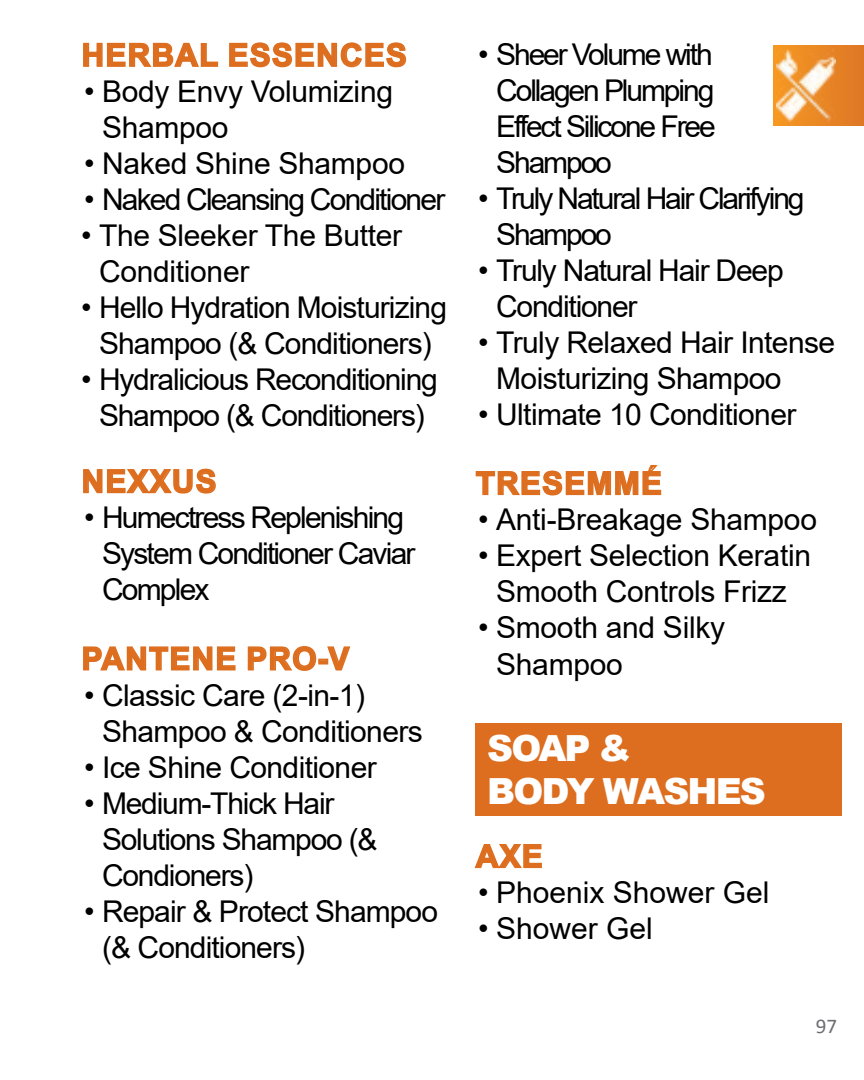
<style>
.page{position:relative;width:864px;height:1080px;background:#fff}
.page>*{position:absolute;margin:0;border:0;box-sizing:border-box;transform-origin:0 0}
.t1{font:900 36px/43.2px "Arial";letter-spacing:-.05em;color:#fff}
.t2{font:700 31.5px "Arial";letter-spacing:.035em;color:#dd6e1f}
.t3{font:30px/36px "Arial";letter-spacing:-.03em;color:#000}
.t4{font:30px/36px "Arial";letter-spacing:-.01em;color:#000}
.t5{font:30px/36px "Arial";letter-spacing:-.06em;color:#000}
.t6{font:30px/36px "Arial";letter-spacing:-.07em;color:#000}
.t7{font:30px "Arial";color:#000}
.t8{font:21px "Calibri";color:#6d6e71}
</style>
<div class="page">
<div style="left:773px;top:45px;width:91px;height:81px;background:linear-gradient(to right,#f79922,#de7727)"></div>
<img style="left:776px;top:50px;width:60px;height:72px">
<svg style="left:83px;top:42px;width:136px;height:25px"></svg>
<svg style="left:229px;top:42px;width:178px;height:26px"></svg>
<svg style="left:83px;top:468px;width:133px;height:26px"></svg>
<svg style="left:83px;top:646px;width:153px;height:25px"></svg>
<svg style="left:247px;top:646px;width:70px;height:25px"></svg>
<div style="left:318px;top:659px;width:10px;height:5px;border:2px solid #dd6e1f"></div>
<svg style="left:326px;top:646px;width:25px;height:25px"></svg>
<svg style="left:475px;top:465px;width:187px;height:31px"></svg>
<div style="left:475px;top:723px;width:366px;height:93px;background:#dd6e1f"></div>
<svg style="left:474px;top:844px;width:68px;height:25px"></svg>
<p class="t2" style="left:82px;top:33px;width:70px">HERBA</p>
<p class="t2" style="left:199px;top:33px;width:51px">L ESS</p>
<p class="t2" style="left:294px;top:33px;width:111px">ENCES</p>
<p class="t4" style="left:102px;top:73px;width:293px;text-indent:-18px">• Body Envy Volumizing<br>Shampoo</p>
<p class="t4" style="left:84px;top:145px;width:323px">• Naked Shine Shampoo</p>
<p class="t5" style="left:84px;top:181px;width:363px">• Naked Cleansing Conditioner</p>
<p class="t4" style="left:99px;top:217px;width:305px;text-indent:-18px">• The Sleeker The Butter<br>Conditioner</p>
<p class="t3" style="left:81px;top:289px;width:368px;text-align:center">• Hello Hydration Moisturizing<br>Shampoo (&amp; Conditioners)</p>
<p class="t3" style="left:81px;top:361px;width:358px;text-align:center">• Hydralicious Reconditioning<br>Shampoo (&amp; Conditioners)</p>
<p class="t2" style="left:82px;top:459px;width:133px">NEXXUS</p>
<p class="t5" style="left:102px;top:500px;width:315px;text-indent:-18px">• Humectress Replenishing<br>System Conditioner Caviar<br>Complex</p>
<p class="t2" style="left:82px;top:636px;width:43px">PANT</p>
<p class="t2" style="left:169px;top:636px;width:181px">ENE PRO-V</p>
<p class="t3" style="left:102px;top:677px;width:322px;text-indent:-18px">• Classic Care (2-in-1)<br>Shampoo &amp; Conditioners</p>
<p class="t3" style="left:84px;top:749px;width:294px">• Ice Shine Conditioner</p>
<p class="t3" style="left:102px;top:785px;width:277px;text-indent:-18px">• Medium-Thick Hair<br>Solutions Shampoo (&amp;<br>Condioners)</p>
<p class="t3" style="left:102px;top:893px;width:338px;text-indent:-18px">• Repair &amp; Protect Shampoo (&amp; Conditioners)</p>
<p class="t3" style="left:496px;top:36px;width:221px;text-align:justify;text-indent:-18px">• Sheer Volume with Collagen Plumping Effect Silicone Free Shampoo</p>
<p class="t6" style="left:496px;top:180px;width:310px;text-indent:-18px">• Truly Natural Hair Clarifying<br>Shampoo</p>
<p class="t3" style="left:496px;top:252px;width:289px;text-indent:-18px">• Truly Natural Hair Deep<br>Conditioner</p>
<p class="t3" style="left:496px;top:324px;width:340px;text-indent:-18px">• Truly Relaxed Hair Intense<br>Moisturizing Shampoo</p>
<p class="t3" style="left:478px;top:396px;width:320px">• Ultimate 10 Conditioner</p>
<p class="t2" style="left:476px;top:461px;width:188px">TRESEMM É</p>
<p class="t4" style="left:478px;top:502px;width:340px">• Anti-Breakage Shampoo</p>
<p class="t4" style="left:478px;top:538px;width:334px;text-align:center">• Expert Selection Keratin<br>Smooth Controls Frizz</p>
<p class="t4" style="left:496px;top:609px;width:230px;text-indent:-18px">• Smooth and Silky<br>Shampoo</p>
<p class="t1" style="left:487px;top:725px;width:280px">SOAP &amp;<br>BODY WASHES</p>
<p class="t2" style="left:476px;top:834px;width:68px">AXE</p>
<p class="t7" style="left:478px;top:872px;width:293px">• Phoenix Shower Gel</p>
<p class="t7" style="left:478px;top:908px;width:176px">• Shower Gel</p>
<p class="t8" style="left:816px;top:1012px;width:23px">97</p>
</div>
